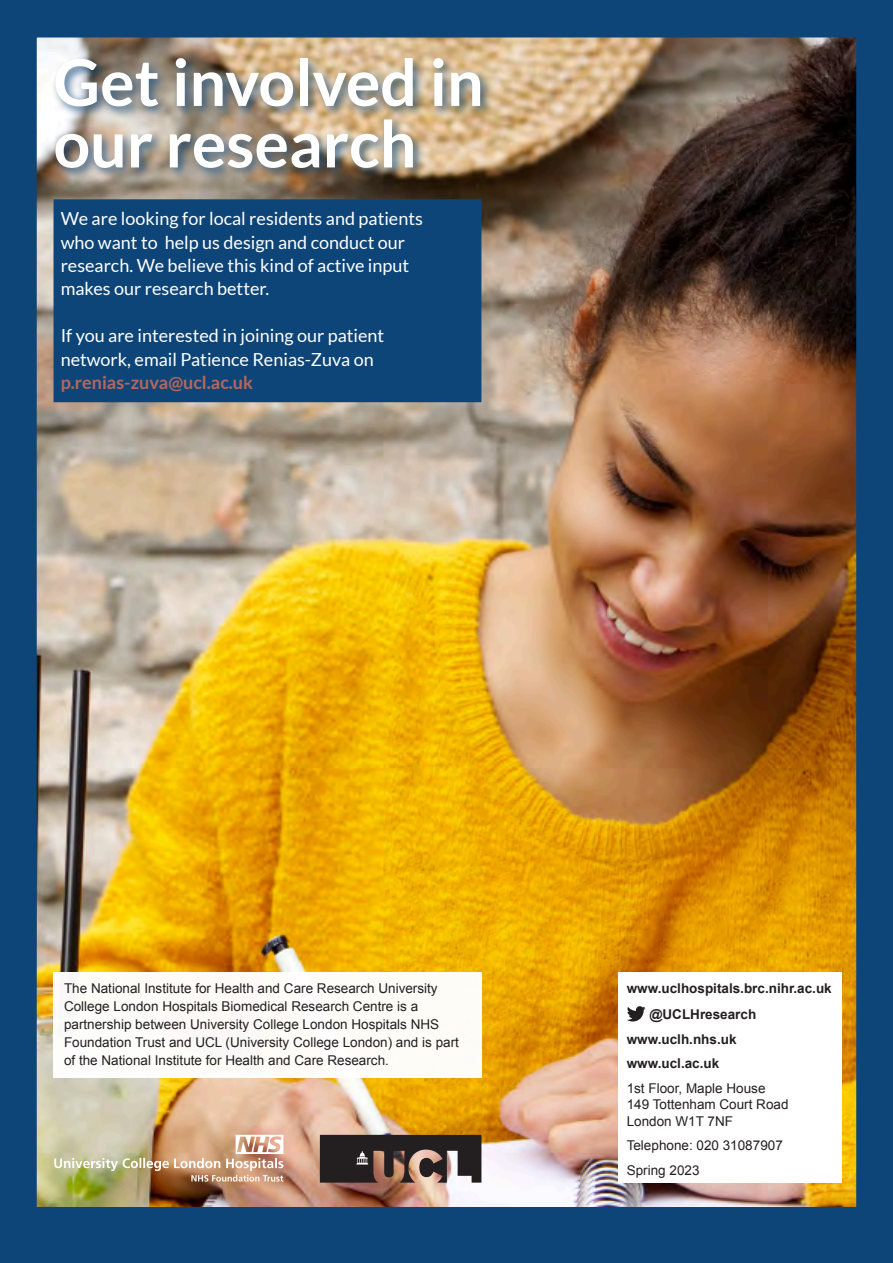
<style>
.page{position:relative;width:893px;height:1263px;background:#fff}
.page>*{position:absolute;margin:0;border:0;box-sizing:border-box;transform-origin:0 0}
.t1{font:700 64.5px "Lato";color:#fff}
.t2{font:18px/23.4px "Lato";color:#fff}
.t3{font:13.5px/18px "Arial";color:#231f20}
.t4{font:700 13.5px "Arial";color:#231f20}
.s1{font-weight:700;color:#b6675b}
</style>
<div class="page">
<img style="left:39px;top:39px;width:815px;height:1169px">
<div style="left:0;top:0;width:893px;height:1263px;border:38px solid #0e4578"></div>
<svg style="left:320px;top:1135px;width:161px;height:47px;background:#4c403d"></svg>
<div style="left:0;top:1208px;width:893px;height:55px;background:#0e4578"></div>
<div style="left:53px;top:972px;width:428px;height:106px;background:#fefcf7"></div>
<div style="left:618px;top:972px;width:224px;height:211px;background:#fff"></div>
<svg style="left:627px;top:1006px;width:19px;height:15px"></svg>
<div style="left:54px;top:199px;width:427px;height:203px;background:#0e4578"></div>
<div style="left:51px;top:53px;width:443px;height:128px;background:#0e4578;opacity:.75"></div>
<img style="left:54px;top:1135px;width:229px;height:46px">
<p class="t1" style="left:54px;top:45px;width:432px">Get involved in</p>
<p class="t1" style="left:54px;top:107px;width:364px">our research</p>
<p class="t2" style="left:61px;top:207px;width:364px">We are looking for local residents and patients who want to help us design and conduct our research. We believe this kind of active input makes our research better.</p>
<p class="t2" style="left:61px;top:324px;width:325px">If you are interested in joining our patient network, email Patience Renias-Zuva on <span class="s1">p.renias-zuva@ucl.ac.uk</span></p>
<p class="t3" style="left:64px;top:979px;width:396px">The National Institute for Health and Care Research University College London Hospitals Biomedical Research Centre is a partnership between University College London Hospitals NHS Foundation Trust and UCL (University College London) and is part of the National Institute for Health and Care Research.</p>
<p class="t4" style="left:627px;top:979px;width:207px">www.uclhospitals.brc.nihr.ac.uk</p>
<p class="t4" style="left:649px;top:1005px;width:108px">@UCLHresearch</p>
<p class="t4" style="left:627px;top:1030px;width:111px">www.uclh.nhs.uk</p>
<p class="t4" style="left:627px;top:1055px;width:94px">www.ucl.ac.uk</p>
<p class="t3" style="left:627px;top:1080px;width:163px;line-height:16.2px">1st Floor, Maple House<br>149 Tottenham Court Road<br>London W1T 7NF</p>
<p class="t3" style="left:627px;top:1137px;width:158px">Telephone: 020 31087907</p>
<p class="t3" style="left:627px;top:1161px;width:74px">Spring 2023</p>
</div>
